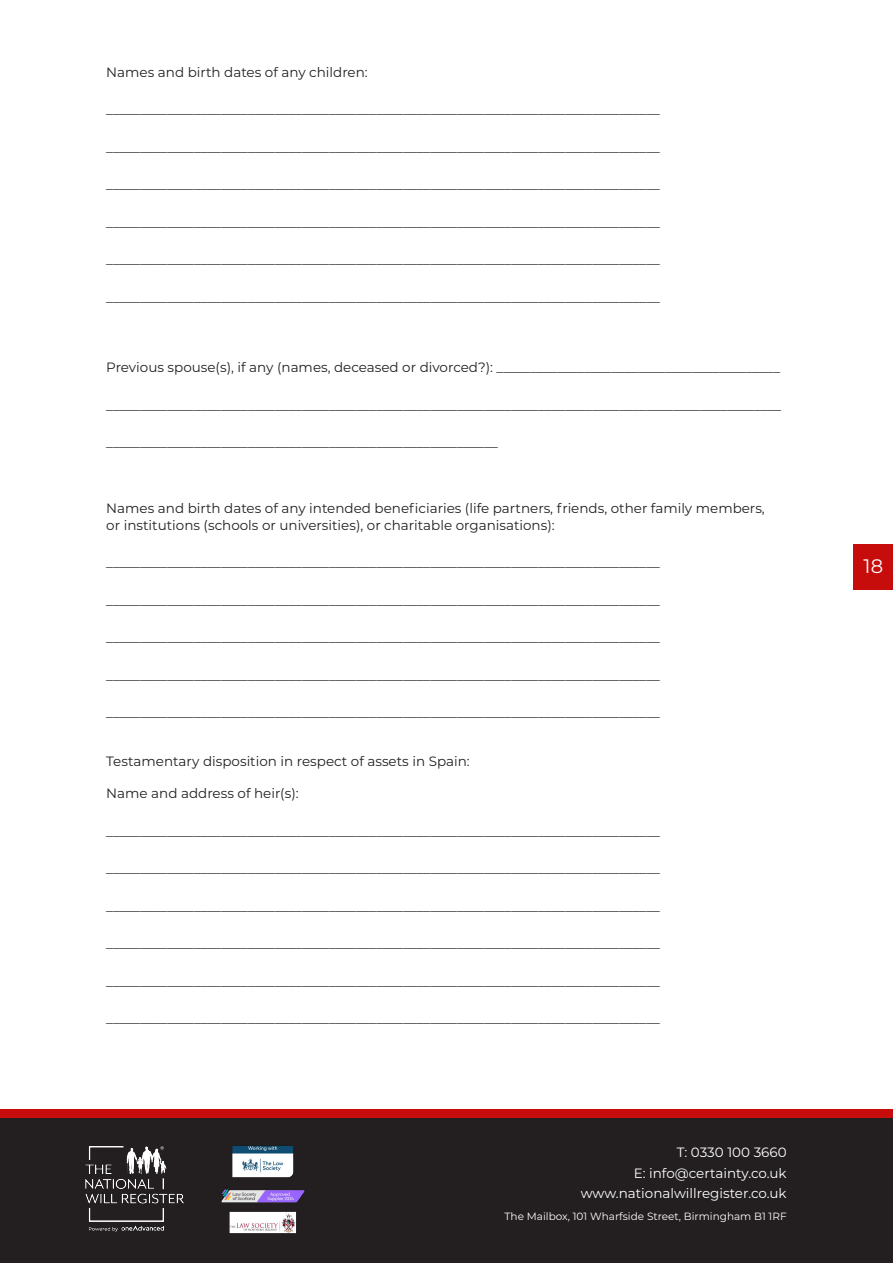
<style>
.page{position:relative;width:893px;height:1263px;background:#fff}
.page>*{position:absolute;margin:0;border:0;box-sizing:border-box;transform-origin:0 0}
.t1{font:19.5px "Montserrat";color:#fff}
.page_number{font:13.5px/16.2px "Montserrat";color:#231f20}
.t2{font:13.5px/20.4px "Montserrat";color:#fff;text-align:right}
.t3{font:10.5px "Montserrat";color:#fff}
</style>
<div class="page">
<div style="left:854px;top:544px;width:39px;height:45px;background:#c70c0c"></div>
<div style="left:0;top:1117px;width:893px;height:146px;background:#231f20"></div>
<div style="left:0;top:1109px;width:893px;height:8px;background:#c70c0c"></div>
<img style="left:85px;top:1145px;width:220px;height:89px">
<p class="page_number" style="left:106px;top:63px;width:263px">Names and birth dates of any children:</p>
<p class="page_number" style="left:106px;top:101px;width:555px">__________________________________________________________________________________</p>
<p class="page_number" style="left:106px;top:138px;width:555px">__________________________________________________________________________________</p>
<p class="page_number" style="left:106px;top:176px;width:555px">__________________________________________________________________________________</p>
<p class="page_number" style="left:106px;top:213px;width:555px">__________________________________________________________________________________</p>
<p class="page_number" style="left:106px;top:251px;width:555px">__________________________________________________________________________________</p>
<p class="page_number" style="left:106px;top:289px;width:555px">__________________________________________________________________________________</p>
<p class="page_number" style="left:106px;top:359px;width:675px">Previous spouse(s), if any (names, deceased or divorced?): __________________________________________</p>
<p class="page_number" style="left:106px;top:397px;width:676px">____________________________________________________________________________________________________</p>
<p class="page_number" style="left:106px;top:434px;width:393px">__________________________________________________________</p>
<p class="page_number" style="left:106px;top:500px;width:660px">Names and birth dates of any intended beneficiaries (life partners, friends, other family members, or institutions (schools or universities), or charitable organisations):</p>
<p class="page_number" style="left:106px;top:554px;width:555px">__________________________________________________________________________________</p>
<p class="page_number" style="left:106px;top:591px;width:555px">__________________________________________________________________________________</p>
<p class="page_number" style="left:106px;top:629px;width:555px">__________________________________________________________________________________</p>
<p class="page_number" style="left:106px;top:666px;width:555px">__________________________________________________________________________________</p>
<p class="page_number" style="left:106px;top:704px;width:555px">__________________________________________________________________________________</p>
<p class="page_number" style="left:106px;top:752px;width:365px">Testamentary disposition in respect of assets in Spain:</p>
<p class="page_number" style="left:106px;top:785px;width:194px">Name and address of heir(s):</p>
<p class="page_number" style="left:106px;top:822px;width:555px">__________________________________________________________________________________</p>
<p class="page_number" style="left:106px;top:860px;width:555px">__________________________________________________________________________________</p>
<p class="page_number" style="left:106px;top:897px;width:555px">__________________________________________________________________________________</p>
<p class="page_number" style="left:106px;top:935px;width:555px">__________________________________________________________________________________</p>
<p class="page_number" style="left:106px;top:972px;width:555px">__________________________________________________________________________________</p>
<p class="page_number" style="left:106px;top:1010px;width:555px">__________________________________________________________________________________</p>
<p class="t2" style="left:581px;top:1142px;width:207px">T: 0330 100 3660<br>E: info@certainty.co.uk www.nationalwillregister.co.uk</p>
<p class="t3" style="left:505px;top:1208px;width:284px">The Mailbox, 101 Wharfside Street, Birmingham B1 1RF</p>
<h1 class="t1" style="left:864px;top:553px;width:21px">18</h1>
</div>
